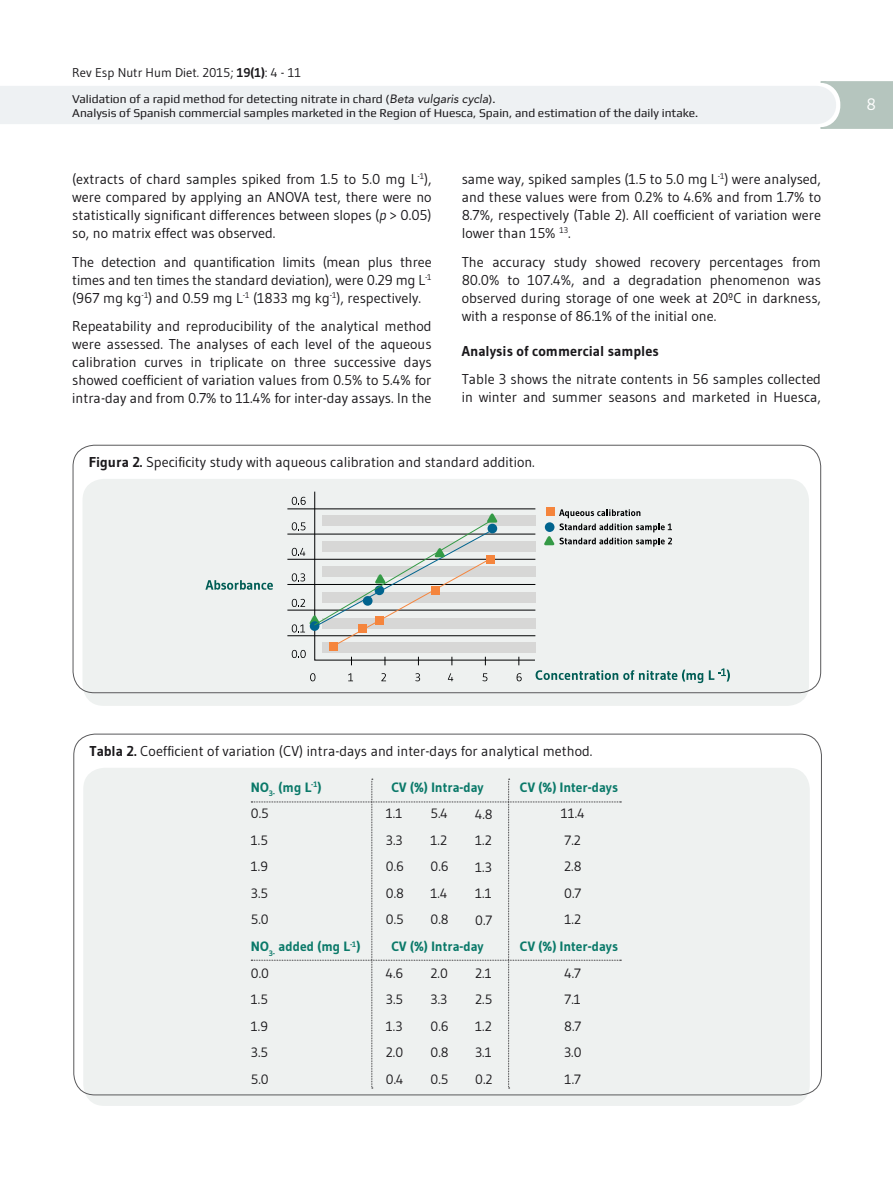
<style>
.page{position:relative;width:893px;height:1191px;background:#fff}
.page>*{position:absolute;margin:0;border:0;box-sizing:border-box;transform-origin:0 0}
.t1{font:16.5px "Gudea";color:#fff}
.t2{font:14.25px/18px "Gudea";color:#1a181b;text-align:justify}
.t3{font:700 14.25px "Gudea";color:#1a181b}
.t4{font:13.5px/26.5px "Gudea";color:#1a181b;text-align:justify}
.t5{font:700 13.5px "Gudea";color:#0a7969}
.t6{font:12.75px "Gudea";color:#1a181b}
.t7{font:12px/14.4px "Play";color:#1a181b}
.s1{font-weight:700}
.s2{font-family:"Avenir";font-style:italic}
.s3{font-style:italic}
.s4{font-weight:700;color:#0a7969}
</style>
<div class="page">
<svg style="left:0;top:81px;width:893px;height:48px"></svg>
<div style="left:83px;top:479px;width:726px;height:227px;background:#eef1f0;border-radius:21px"></div>
<div style="left:73px;top:445px;width:748px;height:248px;border:1px solid #59595b;border-radius:21px"></div>
<hr style="left:287px;top:635px;width:248px;height:1px;background:#010203">
<hr style="left:287px;top:610px;width:248px;height:1px;background:#010203">
<hr style="left:287px;top:584px;width:248px;height:1px;background:#010203">
<hr style="left:287px;top:559px;width:248px;height:1px;background:#010203">
<hr style="left:287px;top:534px;width:248px;height:1px;background:#010203">
<hr style="left:287px;top:508px;width:248px;height:1px;background:#010203">
<svg style="left:709px;top:668px;width:21px;height:13px"></svg>
<svg style="left:205px;top:580px;width:68px;height:10px"></svg>
<svg style="left:292px;top:491px;width:411px;height:192px"></svg>
<div style="left:83px;top:767px;width:727px;height:339px;background:#eef1f0;border-radius:21px"></div>
<svg style="left:251px;top:779px;width:370px;height:309px"></svg>
<p class="t6" style="left:72px;top:65px;width:230px">Rev Esp Nutr Hum Diet. 2015; <span class="s1">19(1)</span>: 4 - 11</p>
<p class="t7" style="left:72px;top:91px;width:627px">Validation of a rapid method for detecting nitrate in chard (<span class="s2">Beta vulgaris cycla</span>).<br>Analysis of Spanish commercial samples marketed in the Region of Huesca, Spain, and estimation of the daily intake.</p>
<p class="t2" style="left:72px;top:170px;width:361px">(extracts of chard samples spiked from 1.5 to 5.0 mg L<sup>-1</sup>), were compared by applying an ANOVA test, there were no statistically significant differences between slopes (<span class="s3">p</span> &gt; 0.05) so, no matrix effect was observed.</p>
<p class="t2" style="left:72px;top:252px;width:361px">The detection and quantification limits (mean plus three times and ten times the standard deviation), were 0.29 mg L<sup>-1 </sup>(967 mg kg<sup>-1</sup>) and 0.59 mg L<sup>-1</sup> (1833 mg kg<sup>-1</sup>), respectively.</p>
<p class="t2" style="left:72px;top:317px;width:361px">Repeatability and reproducibility of the analytical method were assessed. The analyses of each level of the aqueous calibration curves in triplicate on three successive days showed coefficient of variation values from 0.5% to 5.4% for intra-day and from 0.7% to 11.4% for inter-day assays. In the</p>
<p class="t2" style="left:462px;top:170px;width:361px">same way, spiked samples (1.5 to 5.0 mg L<sup>-1</sup>) were analysed, and these values were from 0.2% to 4.6% and from 1.7% to 8.7%, respectively (Table 2). All coefficient of variation were lower than 15% <sup>13</sup>.</p>
<p class="t2" style="left:462px;top:252px;width:361px">The accuracy study showed recovery percentages from 80.0% to 107.4%, and a degradation phenomenon was observed during storage of one week at 20ºC in darkness, with a response of 86.1% of the initial one.</p>
<p class="t3" style="left:462px;top:342px;width:199px">Analysis of commercial samples</p>
<p class="t2" style="left:462px;top:370px;width:361px">Table 3 shows the nitrate contents in 56 samples collected in winter and summer seasons and marketed in Huesca,</p>
<p class="t2" style="left:89px;top:452px;width:448px"><span class="s1">Figura 2.</span> Specificity study with aqueous calibration and standard addition.</p>
<p class="t1" style="left:867px;top:94px;width:11px">8</p>
<p class="t2" style="left:90px;top:741px;width:504px"><span class="s1">Tabla 2.</span> Coefficient of variation (CV) intra-days and inter-days for analytical method.</p>
<p class="t4" style="left:251px;top:773px;width:111px;text-align:left"><span class="s4">NO</span><sub>3-</sub> <span class="s4">(mg L</span><sup>-1</sup><span class="s4">)<br></span>0.5<br>1.5<br>1.9<br>3.5<br>5.0<br><span class="s4">NO</span><sub>3-</sub> <span class="s4">added (mg L</span><sup>-1</sup><span class="s4">)<br></span>0.0<br>1.5<br>1.9<br>3.5<br>5.0</p>
<p class="t5" style="left:391px;top:778px;width:94px">CV (%) Intra-day</p>
<p class="t5" style="left:520px;top:778px;width:100px">CV (%) Inter-days</p>
<p class="t4" style="left:561px;top:800px;width:25px;text-align:left">11.4<br>7.2<br>2.8<br>0.7<br>1.2</p>
<p class="t5" style="left:520px;top:938px;width:100px">CV (%) Inter-days</p>
<p class="t4" style="left:564px;top:959px;width:19px">4.7<br>7.1<br>8.7<br>3.0<br>1.7</p>
<p class="t4" style="left:386px;top:800px;width:20px">1.1<br>3.3<br>0.6<br>0.8<br>0.5</p>
<p class="t4" style="left:431px;top:800px;width:20px">5.4<br>1.2<br>0.6<br>1.4<br>0.8</p>
<p class="t4" style="left:475px;top:800px;width:19px">4.8<br>1.2<br>1.3<br>1.1<br>0.7</p>
<p class="t5" style="left:391px;top:938px;width:94px">CV (%) Intra-day</p>
<p class="t4" style="left:386px;top:959px;width:19px">4.6<br>3.5<br>1.3<br>2.0<br>0.4</p>
<p class="t4" style="left:431px;top:959px;width:20px">2.0<br>3.3<br>0.6<br>0.8<br>0.5</p>
<p class="t4" style="left:475px;top:959px;width:19px">2.1<br>2.5<br>1.2<br>3.1<br>0.2</p>
</div>
